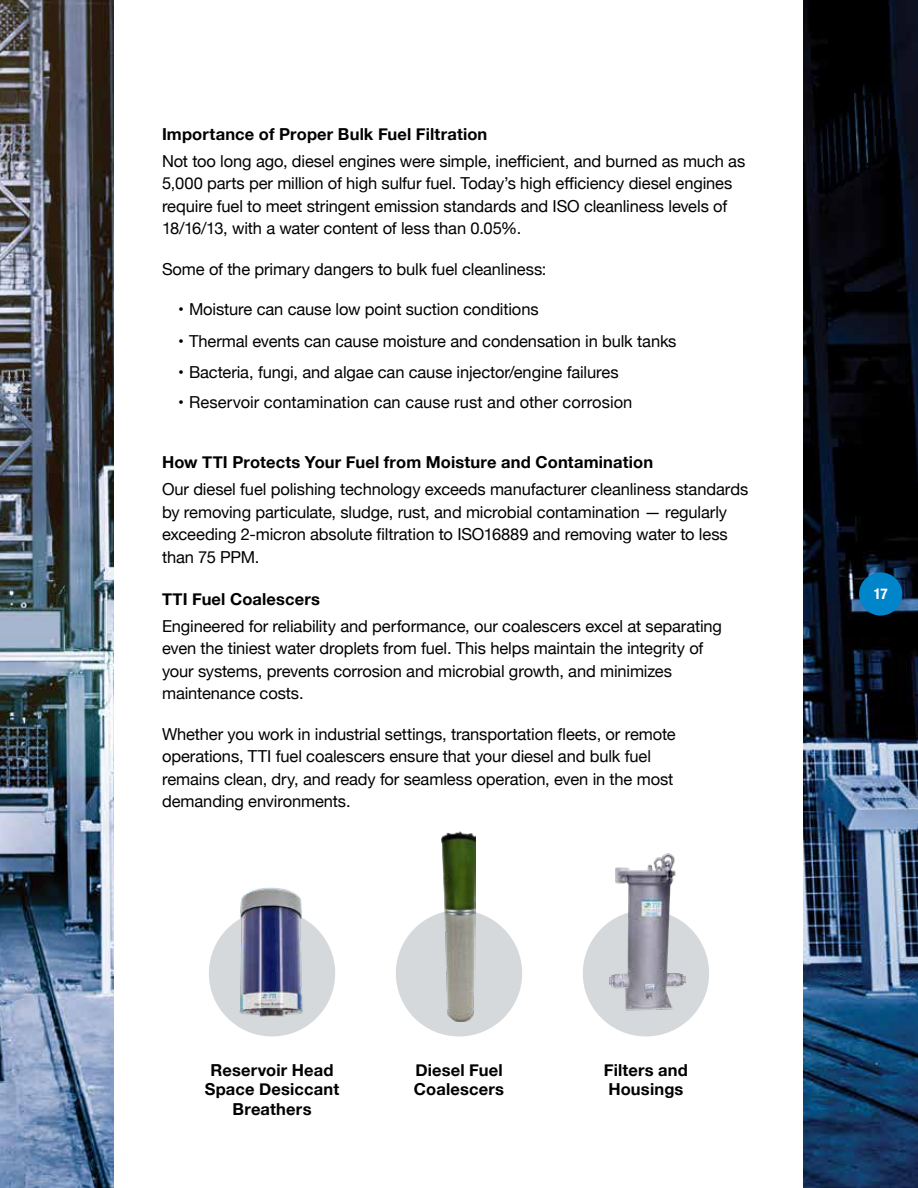
<style>
.page{position:relative;width:918px;height:1188px;background:#fff}
.page>*{position:absolute;margin:0;border:0;box-sizing:border-box;transform-origin:0 0}
.t1{font:16.5px/22.5px "Helvetica Neue";letter-spacing:-.005em;color:#000}
.t2{font:700 16.5px/19.5px "Helvetica Neue";letter-spacing:.01em;color:#000}
.t3{font:700 condensed 15px "Helvetica Neue";color:#fff}
</style>
<div class="page">
<img style="left:0;top:0;width:918px;height:1188px">
<div style="left:115px;top:0;width:688px;height:1188px;background:#fff"></div>
<div style="left:859px;top:572px;width:43px;height:44px;background:#0085ca;border-radius:50%"></div>
<div style="left:209px;top:910px;width:126px;height:126px;background:#d6d9db;border-radius:50%"></div>
<div style="left:396px;top:910px;width:126px;height:126px;background:#d6d9db;border-radius:50%"></div>
<div style="left:583px;top:910px;width:126px;height:126px;background:#d6d9db;border-radius:50%"></div>
<img style="left:223px;top:887px;width:92px;height:145px">
<img style="left:442px;top:831px;width:33px;height:191px">
<img style="left:609px;top:853px;width:77px;height:158px">
<p class="t2" style="left:162px;top:124px;width:327px">Importance of Proper Bulk Fuel Filtration</p>
<p class="t1" style="left:162px;top:151px;width:585px">Not too long ago, diesel engines were simple, inefficient, and burned as much as 5,000 parts per million of high sulfur fuel. Today’s high efficiency diesel engines require fuel to meet stringent emission standards and ISO cleanliness levels of 18/16/13, with a water content of less than 0.05%.</p>
<p class="t1" style="left:162px;top:259px;width:386px">Some of the primary dangers to bulk fuel cleanliness:</p>
<p class="t1" style="left:178px;top:299px;width:362px">• Moisture can cause low point suction conditions</p>
<p class="t1" style="left:178px;top:331px;width:500px">• Thermal events can cause moisture and condensation in bulk tanks</p>
<p class="t1" style="left:178px;top:362px;width:442px">• Bacteria, fungi, and algae can cause injector/engine failures</p>
<p class="t1" style="left:178px;top:392px;width:456px">• Reservoir contamination can cause rust and other corrosion</p>
<p class="t2" style="left:162px;top:453px;width:493px">How TTI Protects Your Fuel from Moisture and Contamination</p>
<p class="t1" style="left:162px;top:479px;width:588px">Our diesel fuel polishing technology exceeds manufacturer cleanliness standards by removing particulate, sludge, rust, and microbial contamination — regularly exceeding 2-micron absolute filtration to ISO16889 and removing water to less than 75 PPM.</p>
<p class="t2" style="left:162px;top:590px;width:160px">TTI Fuel Coalescers</p>
<p class="t1" style="left:162px;top:616px;width:562px">Engineered for reliability and performance, our coalescers excel at separating even the tiniest water droplets from fuel. This helps maintain the integrity of your systems, prevents corrosion and microbial growth, and minimizes maintenance costs.</p>
<p class="t1" style="left:162px;top:724px;width:515px">Whether you work in industrial settings, transportation fleets, or remote operations, TTI fuel coalescers ensure that your diesel and bulk fuel remains clean, dry, and ready for seamless operation, even in the most demanding environments.</p>
<p class="t2" style="left:205px;top:1061px;width:136px;text-align:center">Reservoir Head<br>Space Desiccant<br>Breathers</p>
<p class="t2" style="left:414px;top:1061px;width:92px">Diesel Fuel<br>Coalescers</p>
<p class="t2" style="left:604px;top:1061px;width:86px">Filters and<br>Housings</p>
<p class="t3" style="left:874px;top:581px;width:15px">17</p>
</div>
